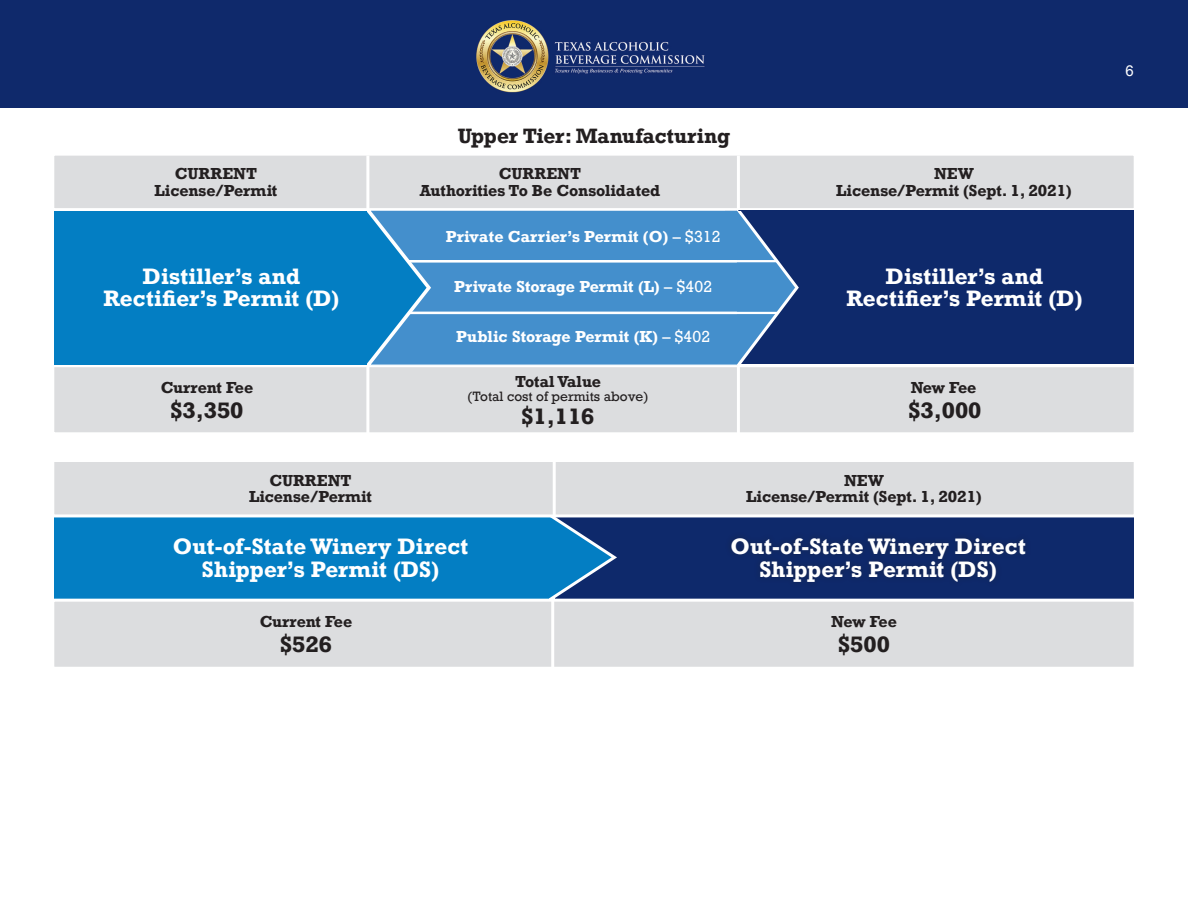
<style>
.page{position:relative;width:1188px;height:918px;background:#fff}
.page>*{position:absolute;margin:0;border:0;box-sizing:border-box;transform-origin:0 0}
.t1{font:700 21px/22.5px "Rockwell";letter-spacing:.01em;color:#fff;text-align:center}
.t2{font:700 21px "Rockwell";color:#231f20}
.t3{font:700 19.5px "Rockwell";letter-spacing:-.01em;color:#231f20}
.t4{font:700 15px "Rockwell";color:#231f20}
.t5{font:700 15px "Rockwell";color:#fff}
.t6{font:15px "Arial";color:#fff}
.t7{font:12.75px "Rockwell";color:#231f20}
.s1{font-weight:400}
</style>
<div class="page">
<div style="left:526px;top:516px;width:608px;height:83px;background:#0e296b"></div>
<div style="left:725px;top:532px;width:307px;height:56px;background:#0f2865"></div>
<div style="left:54px;top:516px;width:495px;height:83px;background:#037ec3"></div>
<svg style="left:549px;top:517px;width:68px;height:82px"></svg>
<div style="left:0;top:0;width:1188px;height:108px;background:#0f296b"></div>
<div style="left:51px;top:459px;width:1086px;height:58px;background:#dcdddf;border:3px solid #fff"></div>
<div style="left:51px;top:599px;width:1086px;height:71px;background:#dcdddf;border:3px solid #fff"></div>
<hr style="left:553px;top:462px;width:3px;height:54px;background:#fff">
<hr style="left:551px;top:599px;width:3px;height:71px;background:#fff">
<div style="left:51px;top:153px;width:1086px;height:58px;background:#dcdddf;border:3px solid #fff"></div>
<div style="left:51px;top:364px;width:1086px;height:71px;background:#dcdddf;border:3px solid #fff"></div>
<hr style="left:366px;top:156px;width:3px;height:54px;background:#fff">
<hr style="left:737px;top:156px;width:3px;height:54px;background:#fff">
<hr style="left:737px;top:364px;width:3px;height:71px;background:#fff">
<hr style="left:366px;top:364px;width:3px;height:71px;background:#fff">
<div style="left:726px;top:211px;width:408px;height:153px;background:#0e296b"></div>
<div style="left:369px;top:261px;width:369px;height:52px;background:#448fcc"></div>
<div style="left:369px;top:210px;width:369px;height:51px;background:#448fcc;border:1px solid #fff"></div>
<div style="left:369px;top:313px;width:369px;height:53px;background:#448fcc;border:1px solid #fff"></div>
<div style="left:54px;top:211px;width:312px;height:154px;background:#037ec3"></div>
<svg style="left:366px;top:211px;width:65px;height:154px"></svg>
<svg style="left:737px;top:211px;width:62px;height:154px"></svg>
<hr style="left:407px;top:260px;width:370px;height:2px;background:#fff">
<hr style="left:408px;top:312px;width:369px;height:2px;background:#fff">
<h2 class="t3" style="left:458px;top:124px;width:274px">Upper Tier: Manufacturing</h2>
<p class="t4" style="left:175px;top:164px;width:84px">CURRENT</p>
<p class="t4" style="left:499px;top:164px;width:84px">CURRENT</p>
<p class="t4" style="left:934px;top:164px;width:41px">NEW</p>
<p class="t4" style="left:155px;top:181px;width:124px">License/Permit</p>
<p class="t4" style="left:420px;top:181px;width:242px">Authorities To Be Consolidated</p>
<p class="t4" style="left:836px;top:181px;width:237px">License/Permit (Sept. 1, 2021)</p>
<p class="t5" style="left:446px;top:227px;width:276px">Private Carrier’s Permit (O) <span class="s1">– $312</span></p>
<p class="t5" style="left:454px;top:277px;width:259px">Private Storage Permit (L) <span class="s1">– $402</span></p>
<p class="t5" style="left:456px;top:327px;width:256px">Public Storage Permit (K) <span class="s1">– $402</span></p>
<h1 class="t1" style="left:104px;top:265px;width:237px">Distiller’s and<br>Rectifier’s Permit (D)</h1>
<h1 class="t1" style="left:847px;top:265px;width:237px">Distiller’s and<br>Rectifier’s Permit (D)</h1>
<p class="t4" style="left:515px;top:372px;width:87px">Total Value</p>
<p class="t4" style="left:161px;top:378px;width:94px">Current Fee</p>
<p class="t4" style="left:911px;top:378px;width:67px">New Fee</p>
<p class="t7" style="left:467px;top:388px;width:183px">(Total cost of permits above)</p>
<h1 class="t2" style="left:170px;top:396px;width:75px">$3,350</h1>
<h1 class="t2" style="left:521px;top:402px;width:75px">$1,116</h1>
<h1 class="t2" style="left:908px;top:396px;width:75px">$3,000</h1>
<p class="t4" style="left:269px;top:470px;width:84px">CURRENT</p>
<p class="t4" style="left:844px;top:470px;width:41px">NEW</p>
<p class="t4" style="left:249px;top:487px;width:124px">License/Permit</p>
<p class="t4" style="left:746px;top:487px;width:237px">License/Permit (Sept. 1, 2021)</p>
<h1 class="t1" style="left:173px;top:535px;width:297px">Out-of-State Winery Direct<br>Shipper’s Permit (DS)</h1>
<h1 class="t1" style="left:730px;top:535px;width:297px">Out-of-State Winery Direct<br>Shipper’s Permit (DS)</h1>
<p class="t4" style="left:260px;top:612px;width:94px">Current Fee</p>
<p class="t4" style="left:831px;top:612px;width:67px">New Fee</p>
<h1 class="t2" style="left:280px;top:631px;width:53px">$526</h1>
<h1 class="t2" style="left:838px;top:631px;width:53px">$500</h1>
<p class="t6" style="left:1126px;top:61px;width:10px">6</p>
</div>
